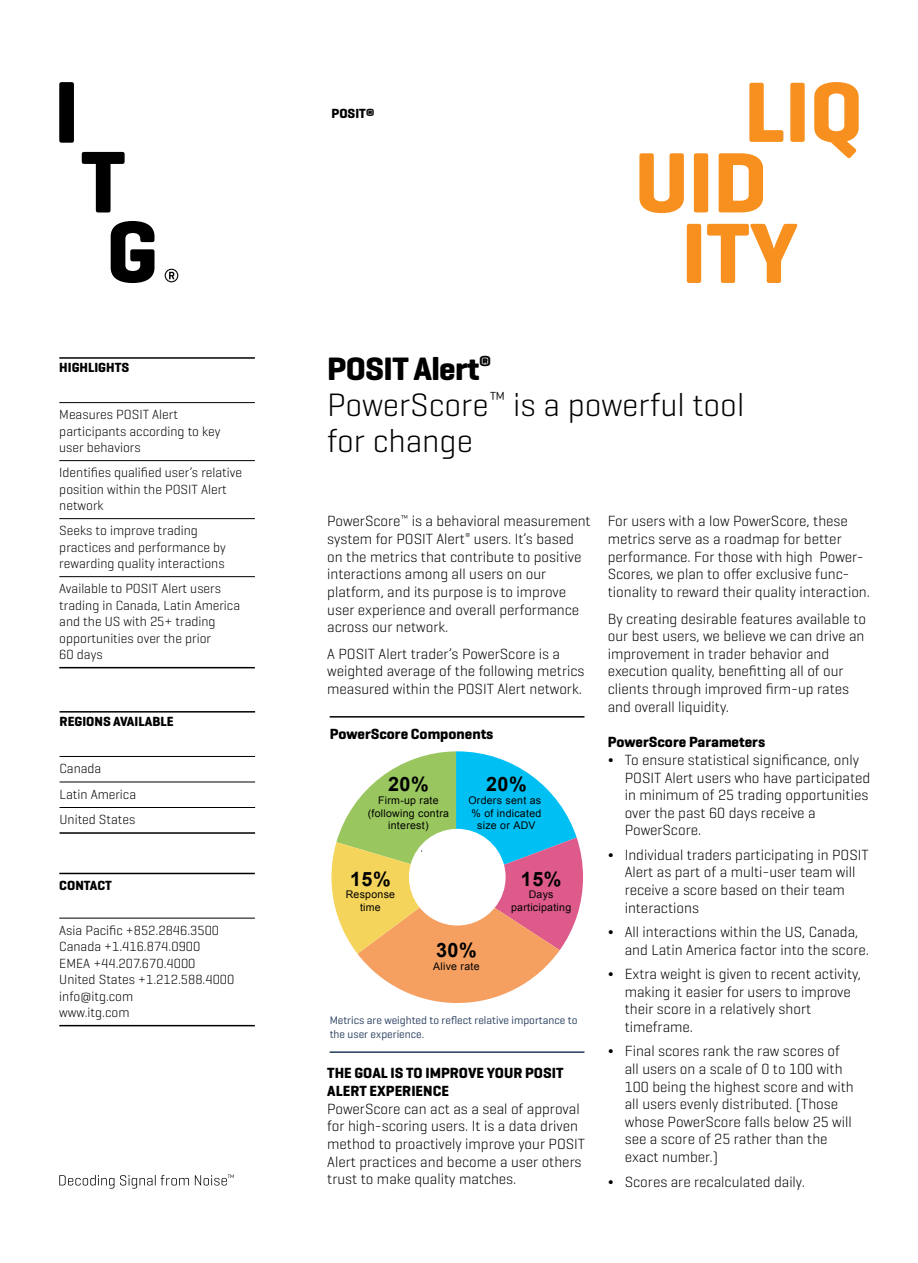
<style>
.page{position:relative;width:918px;height:1263px;background:#fff}
.page>*{position:absolute;margin:0;border:0;box-sizing:border-box;transform-origin:0 0}
.t1{font:300 33px/36px "Geogrotesque";color:#000}
.t2{font:700 19.8px "Arial";letter-spacing:.025em;color:#010101}
.t3{font:300 15px/17.7px "Geogrotesque";color:#000}
.t4{font:700 15px/17.7px "Geogrotesque";color:#000}
.t5{font:300 13.5px/16.5px "Geogrotesque";color:#000}
.t6{font:700 13.5px "Geogrotesque";color:#000}
.t7{font:11.25px/13.5px "Geogrotesque";color:#233a5b}
.t8{font:10.5px/12.6px "Arial";letter-spacing:.025em;color:#010101;text-align:center}
.s1{font-weight:700}
</style>
<div class="page">
<svg style="left:165px;top:269px;width:13px;height:13px"></svg>
<svg style="left:111px;top:221px;width:44px;height:62px"></svg>
<svg style="left:82px;top:152px;width:43px;height:60px"></svg>
<div style="left:59px;top:82px;width:15px;height:61px;background:#000;border-radius:3px"></div>
<svg style="left:687px;top:224px;width:111px;height:59px"></svg>
<svg style="left:639px;top:82px;width:220px;height:131px"></svg>
<svg style="left:59px;top:1175px;width:55px;height:13px"></svg>
<svg style="left:120px;top:1175px;width:69px;height:13px"></svg>
<svg style="left:195px;top:1174px;width:39px;height:11px"></svg>
<hr style="left:59px;top:1025px;width:196px;height:1px;background:#000">
<hr style="left:59px;top:873px;width:196px;height:1px;background:#000">
<hr style="left:59px;top:918px;width:196px;height:1px;background:#000">
<hr style="left:59px;top:357px;width:196px;height:2px;background:#000">
<hr style="left:59px;top:667px;width:196px;height:1px;background:#000">
<hr style="left:59px;top:518px;width:196px;height:1px;background:#000">
<hr style="left:59px;top:576px;width:196px;height:1px;background:#000">
<hr style="left:59px;top:402px;width:196px;height:1px;background:#000">
<hr style="left:59px;top:460px;width:196px;height:1px;background:#000">
<hr style="left:60px;top:711px;width:195px;height:1px;background:#000">
<hr style="left:60px;top:832px;width:195px;height:2px;background:#000">
<hr style="left:60px;top:756px;width:195px;height:1px;background:#000">
<hr style="left:60px;top:782px;width:195px;height:1px;background:#000">
<hr style="left:60px;top:807px;width:195px;height:1px;background:#000">
<hr style="left:330px;top:716px;width:254px;height:1px;background:#000">
<hr style="left:330px;top:1051px;width:254px;height:2px;background:#233a5b">
<svg style="left:331px;top:751px;width:252px;height:252px"></svg>
<p class="t6" style="left:331px;top:105px;width:45px">POSIT®</p>
<p class="t6" style="left:59px;top:359px;width:71px">HIGHLIGHTS</p>
<p class="t5" style="left:59px;top:406px;width:163px">Measures POSIT Alert participants according to key user behaviors</p>
<p class="t5" style="left:59px;top:464px;width:184px">Identifies qualified user’s relative position within the POSIT Alert network</p>
<p class="t5" style="left:59px;top:522px;width:168px">Seeks to improve trading practices and performance by rewarding quality interactions</p>
<p class="t5" style="left:59px;top:580px;width:182px">Available to POSIT Alert users trading in Canada, Latin America and the US with 25+ trading opportunities over the prior<br>60 days</p>
<p class="t6" style="left:60px;top:713px;width:116px">REGIONS AVAILABLE</p>
<p class="t5" style="left:60px;top:755px;width:78px;line-height:25.5px">Canada<br>Latin America<br>United States</p>
<p class="t6" style="left:59px;top:877px;width:54px">CONTACT</p>
<p class="t5" style="left:59px;top:921px;width:177px">Asia Pacific +852.2846.3500<br>Canada +1.416.874.0900<br>EMEA +44.207.670.4000<br>United States +1.212.588.4000 info@itg.com<br>www.itg.com</p>
<h1 class="t1" style="left:327px;top:349px;width:419px"><span class="s1">POSIT Alert</span><sup>®<br></sup>PowerScore<sup>™</sup> is a powerful tool for change</h1>
<p class="t3" style="left:327px;top:512px;width:265px">PowerScore<sup>™</sup> is a behavioral measurement system for POSIT Alert<sup>®</sup> users. It’s based on the metrics that contribute to positive interactions among all users on our platform, and its purpose is to improve user experience and overall performance across our network.</p>
<p class="t3" style="left:327px;top:644px;width:259px">A POSIT Alert trader’s PowerScore is a weighted average of the following metrics measured within the POSIT Alert network.</p>
<p class="t4" style="left:330px;top:725px;width:165px">PowerScore Components</p>
<h2 class="t2" style="left:388px;top:771px;width:42px">20%</h2>
<p class="t8" style="left:368px;top:794px;width:83px">Firm-up rate (following contra interest)</p>
<h2 class="t2" style="left:350px;top:865px;width:42px">15%</h2>
<p class="t8" style="left:346px;top:888px;width:51px">Response time</p>
<h2 class="t2" style="left:486px;top:771px;width:42px">20%</h2>
<p class="t8" style="left:468px;top:794px;width:74px">Orders sent as % of indicated size or ADV</p>
<h2 class="t2" style="left:521px;top:865px;width:42px">15%</h2>
<p class="t8" style="left:511px;top:888px;width:62px">Days participating</p>
<h2 class="t2" style="left:436px;top:937px;width:42px">30%</h2>
<p class="t8" style="left:433px;top:960px;width:48px">Alive rate</p>
<p class="t7" style="left:330px;top:1013px;width:249px">Metrics are weighted to reflect relative importance to the user experience.</p>
<p class="t4" style="left:327px;top:1064px;width:238px">THE GOAL IS TO IMPROVE YOUR POSIT<br>ALERT EXPERIENCE</p>
<p class="t3" style="left:327px;top:1099px;width:259px">PowerScore can act as a seal of approval for high-scoring users. It is a data driven method to proactively improve your POSIT Alert practices and become a user others trust to make quality matches.</p>
<p class="t3" style="left:608px;top:512px;width:264px">For users with a low PowerScore, these metrics serve as a roadmap for better performance. For those with high Power-Scores, we plan to offer exclusive func&shy;tionality to reward their quality interaction.</p>
<p class="t3" style="left:608px;top:609px;width:260px">By creating desirable features available to our best users, we believe we can drive an improvement in trader behavior and execution quality, benefitting all of our clients through improved firm-up rates and overall liquidity.</p>
<p class="t4" style="left:608px;top:733px;width:159px">PowerScore Parameters</p>
<p class="t3" style="left:608px;top:750px;width:253px"><span class="s1">¬</span> To ensure statistical significance, only</p>
<p class="t3" style="left:625px;top:768px;width:247px">POSIT Alert users who have participated</p>
<p class="t3" style="left:625px;top:786px;width:245px">in minimum of 25 trading opportunities</p>
<p class="t3" style="left:625px;top:803px;width:192px">over the past 60 days receive a</p>
<p class="t3" style="left:625px;top:821px;width:78px">PowerScore.</p>
<p class="t3" style="left:625px;top:845px;width:245px;text-indent:-17px"><span class="s1">¬</span> Individual traders participating in POSIT<br>Alert as part of a multi-user team will receive a score based on their team interactions</p>
<p class="t3" style="left:625px;top:923px;width:246px;text-indent:-17px"><span class="s1">¬</span> All interactions within the US, Canada, and Latin America factor into the score.</p>
<p class="t3" style="left:625px;top:965px;width:238px;text-indent:-17px"><span class="s1">¬</span> Extra weight is given to recent activity, making it easier for users to improve their score in a relatively short timeframe.</p>
<p class="t3" style="left:625px;top:1042px;width:231px;text-indent:-17px"><span class="s1">¬</span> Final scores rank the raw scores of all users on a scale of 0 to 100 with<br>100 being the highest score and with all users evenly distributed. (Those whose PowerScore falls below 25 will see a score of 25 rather than the exact number.)</p>
<p class="t3" style="left:608px;top:1172px;width:199px"><span class="s1">¬</span> Scores are recalculated daily.</p>
</div>
